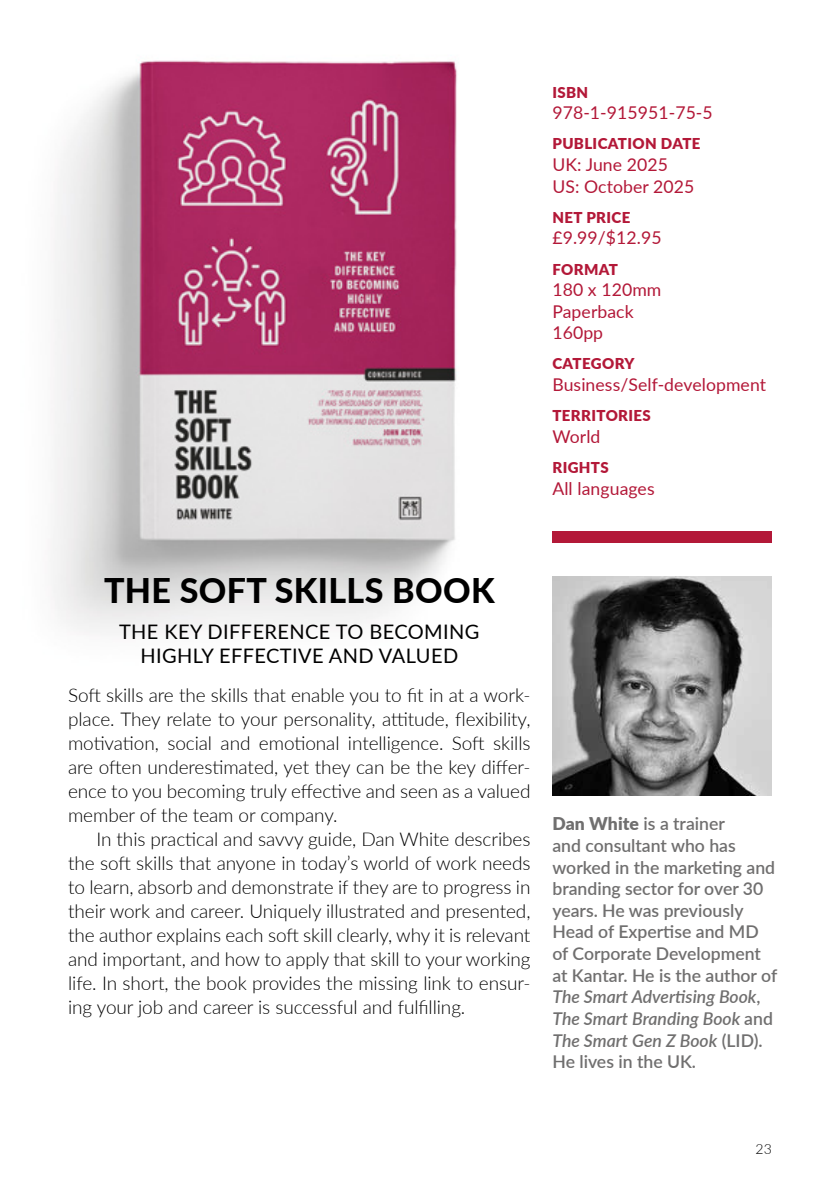
<style>
.page{position:relative;width:840px;height:1191px;background:#fff}
.page>*{position:absolute;margin:0;border:0;box-sizing:border-box;transform-origin:0 0}
.t1{font:800 34px "Lato";letter-spacing:.01em;color:#000}
.t2{font:20px/24px "Lato";letter-spacing:.02em;color:#000;text-align:center}
.t3{font:300 19px/24px "Lato";letter-spacing:-.005em;color:#000;text-align:justify}
.t4{font:600 17.6px/21.6px "Lato";color:#706f6f}
.t5{font:17.6px/21.6px "Lato";letter-spacing:.005em;color:#b31838}
.t6{font:900 15px "Lato";letter-spacing:.025em;color:#b31838}
.t7{font:300 14px "Lato";color:#000}
.s1{font-weight:900}
.s2{font-style:italic}
</style>
<div class="page">
<img style="left:53px;top:60px;width:556px;height:573px">
<div style="left:552px;top:531px;width:219px;height:11px;background:#b31838"></div>
<img style="left:552px;top:576px;width:219px;height:219px">
<p class="t6" style="left:552px;top:81px;width:37px">ISBN</p>
<p class="t5" style="left:552px;top:101px;width:162px">978-1-915951-75-5</p>
<p class="t6" style="left:552px;top:133px;width:149px">PUBLICATION DATE</p>
<p class="t5" style="left:552px;top:153px;width:143px">UK: June 2025<br>US: October 2025</p>
<p class="t6" style="left:552px;top:206px;width:79px">NET PRICE</p>
<p class="t5" style="left:552px;top:226px;width:111px">£9.99/$12.95</p>
<p class="t6" style="left:552px;top:258px;width:67px">FORMAT</p>
<p class="t5" style="left:552px;top:278px;width:110px">180 x 120mm<br>Paperback<br>160pp</p>
<p class="t6" style="left:552px;top:353px;width:83px">CATEGORY</p>
<p class="t5" style="left:552px;top:373px;width:215px">Business/Self-development</p>
<p class="t6" style="left:552px;top:404px;width:100px">TERRITORIES</p>
<p class="t5" style="left:552px;top:425px;width:49px">World</p>
<p class="t6" style="left:552px;top:456px;width:58px">RIGHTS</p>
<p class="t5" style="left:552px;top:476px;width:104px">All languages</p>
<h1 class="t1" style="left:104px;top:566px;width:392px">THE SOFT SKILLS BOOK</h1>
<p class="t2" style="left:119px;top:618px;width:362px">THE KEY DIFFERENCE TO BECOMING<br>HIGHLY EFFECTIVE AND VALUED</p>
<p class="t3" style="left:68px;top:682px;width:464px">Soft skills are the skills that enable you to fit in at a work&shy;place. They relate to your personality, attitude, flexibility, motivation, social and emotional intelligence. Soft skills are often underestimated, yet they can be the key differ&shy;ence to you becoming truly effective and seen as a valued member of the team or company.</p>
<p class="t3" style="left:68px;top:826px;width:464px;text-indent:28px">In this practical and savvy guide, Dan White describes the soft skills that anyone in today’s world of work needs to learn, absorb and demonstrate if they are to progress in their work and career. Uniquely illustrated and presented, the author explains each soft skill clearly, why it is relevant and important, and how to apply that skill to your working life. In short, the book provides the missing link to ensur&shy;ing your job and career is successful and fulfilling.</p>
<p class="t4" style="left:552px;top:812px;width:226px"><span class="s1">Dan White</span> is a trainer<br>and consultant who has worked in the marketing and branding sector for over 30 years. He was previously<br>Head of Expertise and MD of Corporate Development at Kantar. He is the author of<br><span class="s2">The Smart Advertising Book</span>,<br><span class="s2">The Smart Branding Book</span> and<br><span class="s2">The Smart Gen Z Book</span> (LID).<br>He lives in the UK.</p>
<p class="t7" style="left:755px;top:1139px;width:18px">23</p>
</div>
